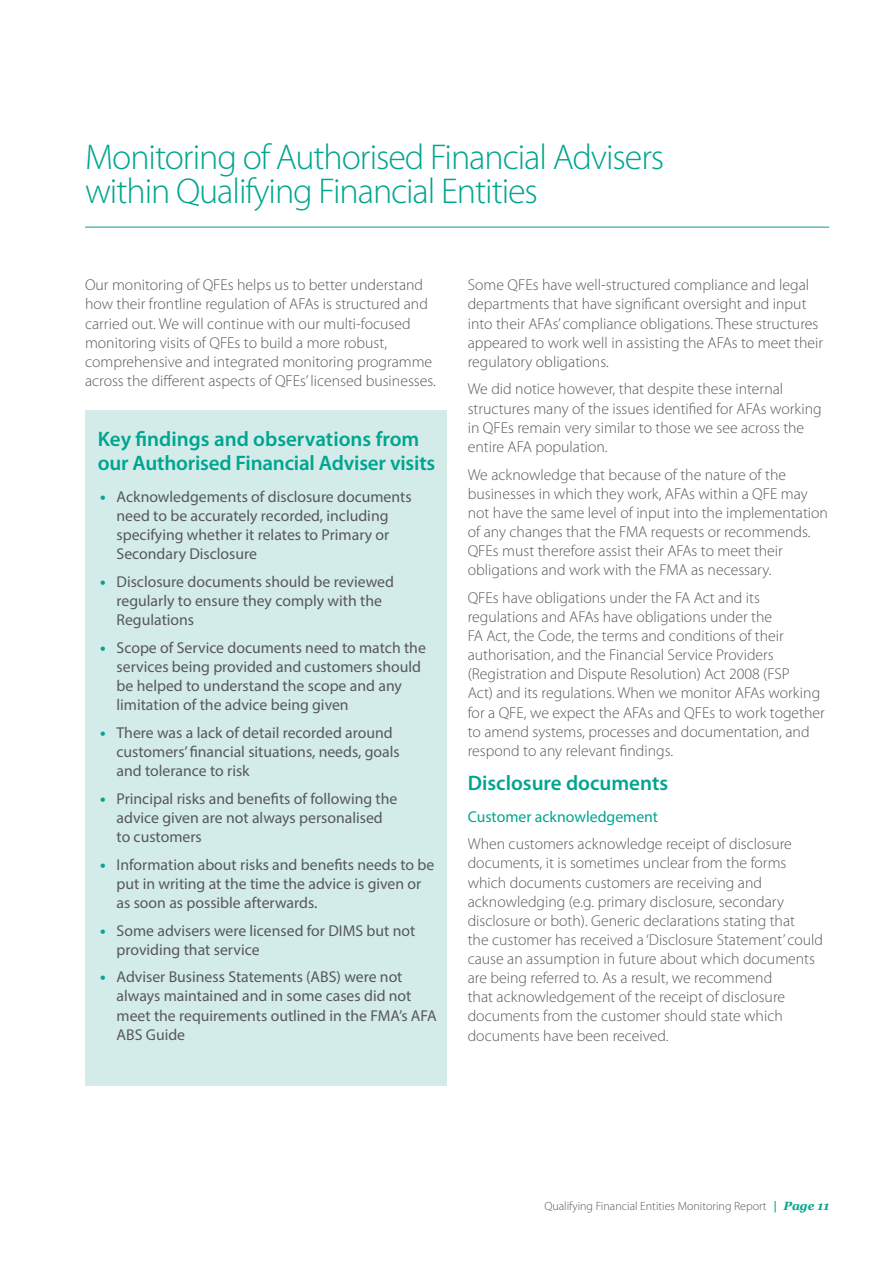
<style>
.page{position:relative;width:893px;height:1263px;background:#fff}
.page>*{position:absolute;margin:0;border:0;box-sizing:border-box;transform-origin:0 0}
.Section_Head{font:300 36px/34.5px "Myriad Pro";letter-spacing:-.03em;color:#00a58f}
.Subhead_1__within_bo{font:600 21px/24px "Myriad Pro";letter-spacing:-.01em;color:#00a58f}
.Subhead_1{font:600 21px "Myriad Pro";color:#00a58f}
.Body{font:300 15.75px/19.2px "Myriad Pro";color:#57585a}
.t1{font:15.75px/19.2px "Myriad Pro";color:#57585a}
.Subhead_2{font:15.75px "Myriad Pro";color:#00a58f}
.t2{font:300 12px "Myriad Pro";color:#57585a}
.s1{font-weight:700;font-size:16.5px;color:#00a58f}
.s2{font-family:"Georgia";font-weight:700;font-style:italic;color:#00a58f}
</style>
<div class="page">
<hr style="left:85px;top:227px;width:744px;height:1px;background:#00a58f">
<div style="left:85px;top:411px;width:361px;height:675px;background:#d3ece9"></div>
<p class="Section_Head" style="left:85px;top:139px;width:581px">Monitoring of Authorised Financial Advisers within Qualifying Financial Entities</p>
<p class="Body" style="left:85px;top:275px;width:352px">Our monitoring of QFEs helps us to better understand how their frontline regulation of AFAs is structured and carried out. We will continue with our multi-focused monitoring visits of QFEs to build a more robust, comprehensive and integrated monitoring programme across the different aspects of QFEs’ licensed businesses.</p>
<p class="Subhead_1__within_bo" style="left:98px;top:427px;width:339px">Key findings and observations from our Authorised Financial Adviser visits</p>
<p class="t1" style="left:117px;top:487px;width:297px;text-indent:-16px"><span class="s1">•</span> Acknowledgements of disclosure documents need to be accurately recorded, including specifying whether it relates to Primary or Secondary Disclosure</p>
<p class="t1" style="left:117px;top:572px;width:279px;text-indent:-16px"><span class="s1">•</span> Disclosure documents should be reviewed regularly to ensure they comply with the<br>Regulations</p>
<p class="t1" style="left:117px;top:638px;width:311px;text-indent:-16px"><span class="s1">•</span> Scope of Service documents need to match the services being provided and customers should be helped to understand the scope and any limitation of the advice being given</p>
<p class="t1" style="left:117px;top:723px;width:285px;text-indent:-16px"><span class="s1">•</span> There was a lack of detail recorded around customers’ financial situations, needs, goals and tolerance to risk</p>
<p class="t1" style="left:117px;top:789px;width:282px;text-indent:-16px"><span class="s1">•</span> Principal risks and benefits of following the advice given are not always personalised to customers</p>
<p class="t1" style="left:117px;top:854px;width:319px;text-indent:-16px"><span class="s1">•</span> Information about risks and benefits needs to be put in writing at the time the advice is given or as soon as possible afterwards.</p>
<p class="t1" style="left:117px;top:920px;width:300px;text-indent:-16px"><span class="s1">•</span> Some advisers were licensed for DIMS but not providing that service</p>
<p class="t1" style="left:117px;top:967px;width:322px;text-indent:-16px"><span class="s1">•</span> Adviser Business Statements (ABS) were not always maintained and in some cases did not meet the requirements outlined in the FMA’s AFA ABS Guide</p>
<p class="Body" style="left:468px;top:275px;width:357px">Some QFEs have well-structured compliance and legal departments that have significant oversight and input into their AFAs’ compliance obligations. These structures appeared to work well in assisting the AFAs to meet their regulatory obligations.</p>
<p class="Body" style="left:468px;top:379px;width:356px">We did notice however, that despite these internal structures many of the issues identified for AFAs working in QFEs remain very similar to those we see across the entire AFA population.</p>
<p class="Body" style="left:468px;top:464px;width:362px">We acknowledge that because of the nature of the businesses in which they work, AFAs within a QFE may not have the same level of input into the implementation of any changes that the FMA requests or recommends.<br>QFEs must therefore assist their AFAs to meet their obligations and work with the FMA as necessary.</p>
<p class="Body" style="left:468px;top:588px;width:359px">QFEs have obligations under the FA Act and its regulations and AFAs have obligations under the<br>FA Act, the Code, the terms and conditions of their authorisation, and the Financial Service Providers (Registration and Dispute Resolution) Act 2008 (FSP<br>Act) and its regulations. When we monitor AFAs working for a QFE, we expect the AFAs and QFEs to work together to amend systems, processes and documentation, and respond to any relevant findings.</p>
<p class="Subhead_1" style="left:468px;top:771px;width:202px">Disclosure documents</p>
<p class="Subhead_2" style="left:468px;top:807px;width:192px">Customer acknowledgement</p>
<p class="Body" style="left:468px;top:834px;width:357px">When customers acknowledge receipt of disclosure documents, it is sometimes unclear from the forms which documents customers are receiving and acknowledging (e.g. primary disclosure, secondary disclosure or both). Generic declarations stating that<br>the customer has received a ‘Disclosure Statement’ could cause an assumption in future about which documents are being referred to. As a result, we recommend<br>that acknowledgement of the receipt of disclosure documents from the customer should state which documents have been received.</p>
<p class="t2" style="left:544px;top:1198px;width:286px">Qualifying Financial Entities Monitoring Report <span class="s2">| Page 11</span></p>
</div>
